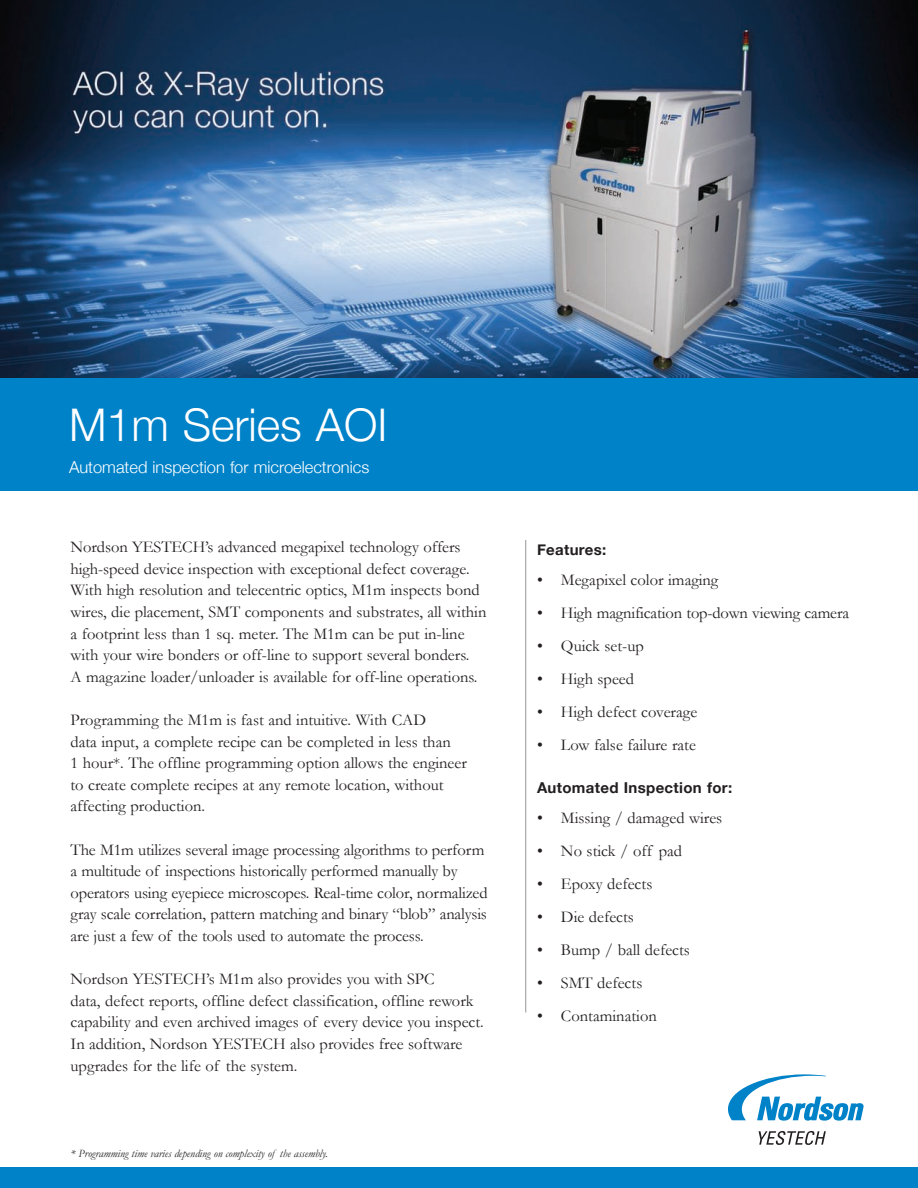
<style>
.page{position:relative;width:918px;height:1188px;background:#fff}
.page>*{position:absolute;margin:0;border:0;box-sizing:border-box;transform-origin:0 0}
.t1{font:300 45px "Helvetica Neue";color:#fff}
.t2{font:16.5px/21.6px "Garamond";color:#231f20}
.t3{font:300 16.5px "Helvetica Neue";color:#fff}
.t4{font:700 15px "Helvetica Neue";letter-spacing:.02em;color:#231f20}
.t5{font:italic 11.25px "Garamond";color:#231f20}
</style>
<div class="page">
<div style="left:0;top:1168px;width:918px;height:20px;background:#0082c8"></div>
<img style="left:0;top:0;width:918px;height:378px">
<div style="left:0;top:378px;width:918px;height:112px;background:#0082c8"></div>
<hr style="left:525px;top:540px;width:1px;height:472px;background:#939598">
<svg style="left:759px;top:1131px;width:67px;height:14px"></svg>
<svg style="left:728px;top:1074px;width:136px;height:47px"></svg>
<h1 class="t1" style="left:69px;top:397px;width:320px">M1m Series AOI</h1>
<p class="t3" style="left:69px;top:457px;width:302px">Automated inspection for microelectronics</p>
<p class="t2" style="left:70px;top:537px;width:417px">Nordson YESTECH’s advanced megapixel technology offers high-speed device inspection with exceptional defect coverage.<br>With high resolution and telecentric optics, M1m inspects bond wires, die placement, SMT components and substrates, all within a footprint less than 1 sq. meter. The M1m can be put in-line with your wire bonders or off-line to support several bonders.<br>A magazine loader/unloader is available for off-line operations.</p>
<p class="t2" style="left:70px;top:709px;width:398px">Programming the M1m is fast and intuitive. With CAD<br>data input, a complete recipe can be completed in less than<br>1 hour*. The offline programming option allows the engineer to create complete recipes at any remote location, without affecting production.</p>
<p class="t2" style="left:70px;top:839px;width:419px">The M1m utilizes several image processing algorithms to perform a multitude of inspections historically performed manually by operators using eyepiece microscopes. Real-time color, normalized gray scale correlation, pattern matching and binary “blob” analysis are just a few of the tools used to automate the process.</p>
<p class="t2" style="left:70px;top:969px;width:415px">Nordson YESTECH’s M1m also provides you with SPC<br>data, defect reports, offline defect classification, offline rework capability and even archived images of every device you inspect.<br>In addition, Nordson YESTECH also provides free software upgrades for the life of the system.</p>
<p class="t5" style="left:70px;top:1148px;width:259px">* Programming time varies depending on complexity of the assembly.</p>
<p class="t4" style="left:537px;top:540px;width:71px">Features:</p>
<p class="t2" style="left:537px;top:569px;width:183px">• Megapixel color imaging</p>
<p class="t2" style="left:537px;top:602px;width:314px">• High magnification top-down viewing camera</p>
<p class="t2" style="left:537px;top:635px;width:108px">• Quick set-up</p>
<p class="t2" style="left:537px;top:668px;width:99px">• High speed</p>
<p class="t2" style="left:537px;top:701px;width:162px">• High defect coverage</p>
<p class="t2" style="left:537px;top:734px;width:160px">• Low false failure rate</p>
<p class="t4" style="left:537px;top:778px;width:197px">Automated Inspection for:</p>
<p class="t2" style="left:537px;top:807px;width:187px">• Missing / damaged wires</p>
<p class="t2" style="left:537px;top:840px;width:147px">• No stick / off pad</p>
<p class="t2" style="left:537px;top:873px;width:117px">• Epoxy defects</p>
<p class="t2" style="left:537px;top:906px;width:98px">• Die defects</p>
<p class="t2" style="left:537px;top:939px;width:154px">• Bump / ball defects</p>
<p class="t2" style="left:537px;top:972px;width:107px">• SMT defects</p>
<p class="t2" style="left:537px;top:1005px;width:121px">• Contamination</p>
</div>
